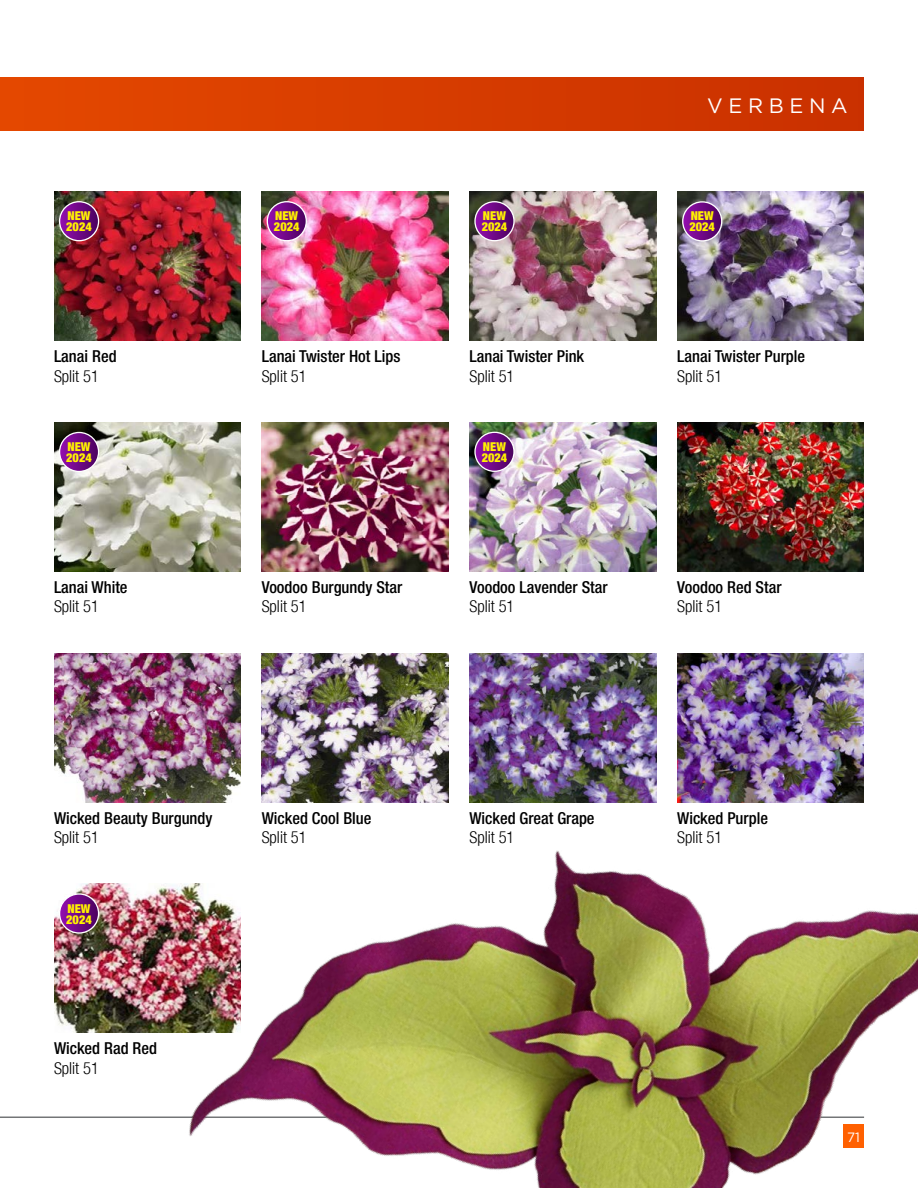
<style>
.page{position:relative;width:918px;height:1188px;background:#fff}
.page>*{position:absolute;margin:0;border:0;box-sizing:border-box;transform-origin:0 0}
.t1{font:20.85px "Gotham";letter-spacing:.27em;color:#fff}
.t2{font:500 condensed 16.5px "Helvetica Neue";color:#000}
.t3{font:300 condensed 16.5px "Helvetica Neue";color:#000}
.t4{font:13.5px "Gotham";color:#fff}
.t5{font:900 condensed 12.3px/10.9px "Helvetica Neue";color:#fff200}
</style>
<div class="page">
<hr style="left:0;top:1117px;width:864px;height:1px;background:#737577">
<div style="left:0;top:78px;width:864px;height:53px;background:linear-gradient(to right,#e44800,#c93000)"></div>
<img style="left:677px;top:192px;width:187px;height:149px">
<img style="left:54px;top:192px;width:187px;height:149px">
<img style="left:54px;top:422px;width:187px;height:149px">
<img style="left:469px;top:192px;width:187px;height:149px">
<img style="left:469px;top:422px;width:187px;height:132px">
<img style="left:54px;top:884px;width:66px;height:149px">
<img style="left:262px;top:192px;width:187px;height:149px">
<svg style="left:683px;top:202px;width:39px;height:39px"></svg>
<div style="left:682px;top:201px;width:40px;height:41px;border:1px solid #fff;border-radius:50%"></div>
<svg style="left:60px;top:202px;width:39px;height:39px"></svg>
<div style="left:59px;top:201px;width:40px;height:40px;border:1px solid #fff;border-radius:50%"></div>
<svg style="left:60px;top:432px;width:39px;height:39px"></svg>
<div style="left:59px;top:432px;width:40px;height:40px;border:1px solid #fff;border-radius:50%"></div>
<svg style="left:475px;top:202px;width:39px;height:39px"></svg>
<div style="left:474px;top:201px;width:41px;height:40px;border:1px solid #fff;border-radius:50%"></div>
<svg style="left:475px;top:432px;width:39px;height:39px"></svg>
<div style="left:474px;top:432px;width:41px;height:40px;border:1px solid #fff;border-radius:50%"></div>
<svg style="left:60px;top:894px;width:39px;height:39px"></svg>
<div style="left:59px;top:893px;width:40px;height:41px;border:1px solid #fff;border-radius:50%"></div>
<svg style="left:267px;top:202px;width:39px;height:39px"></svg>
<div style="left:267px;top:201px;width:40px;height:40px;border:1px solid #fff;border-radius:50%"></div>
<img style="left:262px;top:422px;width:187px;height:132px">
<img style="left:677px;top:422px;width:187px;height:132px">
<img style="left:54px;top:653px;width:66px;height:149px">
<img style="left:120px;top:554px;width:798px;height:634px">
<p class="t1" style="left:707px;top:92px;width:142px">VERBENA</p>
<p class="t5" style="left:66px;top:210px;width:27px">NEW<br>2024</p>
<p class="t5" style="left:274px;top:210px;width:27px">NEW<br>2024</p>
<p class="t5" style="left:482px;top:210px;width:27px">NEW<br>2024</p>
<p class="t5" style="left:689px;top:210px;width:27px">NEW<br>2024</p>
<p class="t2" style="left:54px;top:346px;width:64px">Lanai Red</p>
<p class="t3" style="left:54px;top:366px;width:47px">Split 51</p>
<p class="t2" style="left:262px;top:347px;width:140px">Lanai Twister Hot Lips</p>
<p class="t3" style="left:262px;top:366px;width:47px">Split 51</p>
<p class="t2" style="left:469px;top:346px;width:116px">Lanai Twister Pink</p>
<p class="t3" style="left:469px;top:366px;width:47px">Split 51</p>
<p class="t2" style="left:677px;top:347px;width:129px">Lanai Twister Purple</p>
<p class="t3" style="left:677px;top:367px;width:47px">Split 51</p>
<p class="t5" style="left:66px;top:441px;width:27px">NEW<br>2024</p>
<p class="t5" style="left:482px;top:441px;width:27px">NEW<br>2024</p>
<p class="t2" style="left:54px;top:577px;width:75px">Lanai White</p>
<p class="t3" style="left:54px;top:597px;width:47px">Split 51</p>
<p class="t2" style="left:262px;top:577px;width:142px">Voodoo Burgundy Star</p>
<p class="t3" style="left:262px;top:597px;width:47px">Split 51</p>
<p class="t2" style="left:469px;top:577px;width:140px">Voodoo Lavender Star</p>
<p class="t3" style="left:469px;top:597px;width:47px">Split 51</p>
<p class="t2" style="left:677px;top:577px;width:106px">Voodoo Red Star</p>
<p class="t3" style="left:677px;top:597px;width:47px">Split 51</p>
<p class="t2" style="left:54px;top:808px;width:160px">Wicked Beauty Burgundy</p>
<p class="t3" style="left:54px;top:828px;width:47px">Split 51</p>
<p class="t5" style="left:66px;top:903px;width:27px">NEW<br>2024</p>
<p class="t2" style="left:54px;top:1039px;width:105px">Wicked Rad Red</p>
<p class="t3" style="left:54px;top:1059px;width:47px">Split 51</p>
<p class="t2" style="left:262px;top:808px;width:111px">Wicked Cool Blue</p>
<p class="t3" style="left:262px;top:828px;width:47px">Split 51</p>
<p class="t2" style="left:469px;top:808px;width:127px">Wicked Great Grape</p>
<p class="t3" style="left:469px;top:828px;width:47px">Split 51</p>
<p class="t2" style="left:677px;top:808px;width:92px">Wicked Purple</p>
<p class="t3" style="left:677px;top:828px;width:47px">Split 51</p>
<p class="t4" style="left:847px;top:1129px;width:15px">71</p>
</div>
